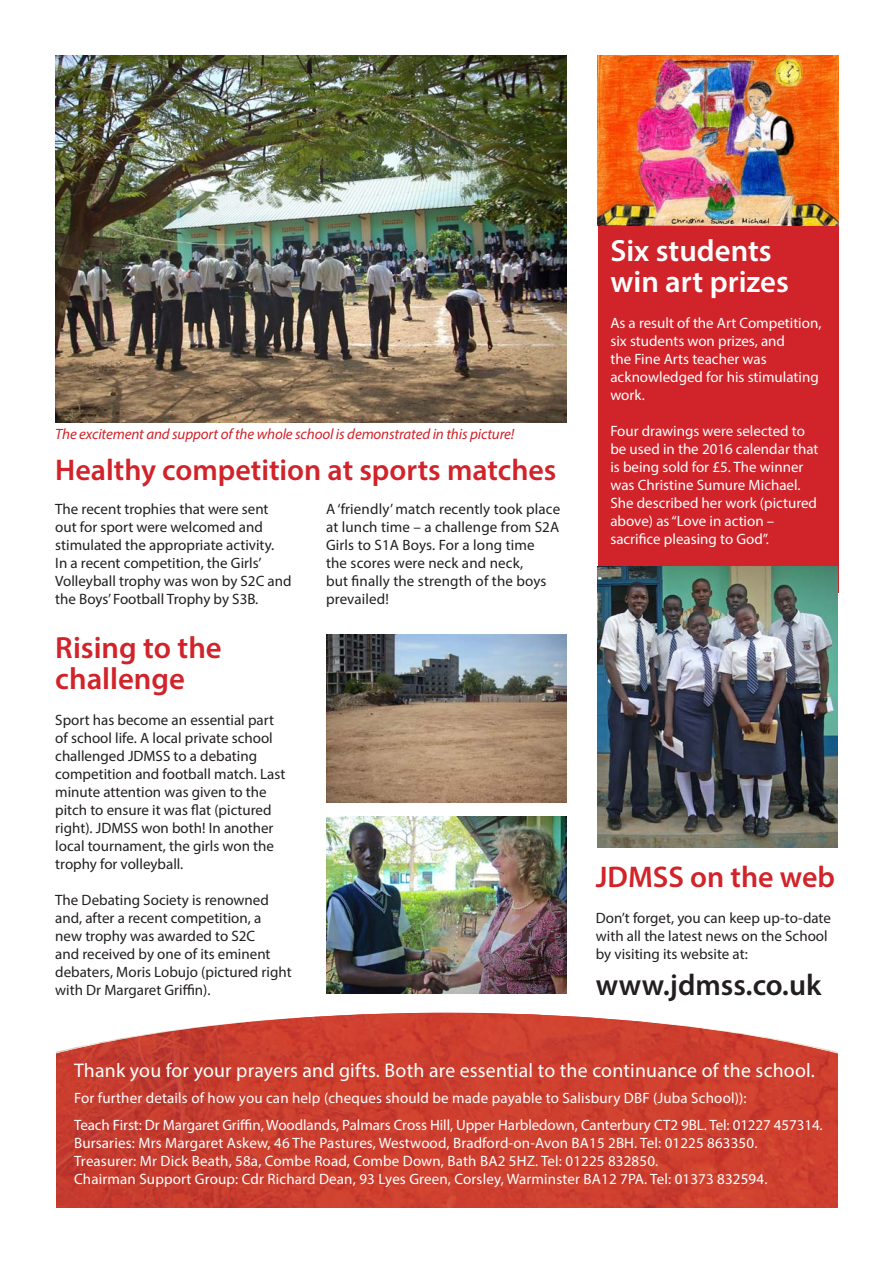
<style>
.page{position:relative;width:893px;height:1263px;background:#fff}
.page>*{position:absolute;margin:0;border:0;box-sizing:border-box;transform-origin:0 0}
.t1{font:600 30.75px/31.5px "Myriad Pro";color:#fff}
.t2{font:600 30.75px/31.5px "Myriad Pro";color:#d1232a}
.t3{font:600 30px "Myriad Pro";color:#d1232a}
.t4{font:600 30px "Myriad Pro";color:#231f20}
.t5{font:19.8px "Myriad Pro";letter-spacing:.01em;color:#fff}
.t6{font:15px/18px "Myriad Pro";color:#231f20}
.t7{font:15px/18px "Myriad Pro";color:#fff}
.t8{font:italic 15px "Myriad Pro";letter-spacing:-.01em;color:#d1232a}
</style>
<div class="page">
<img style="left:56px;top:1013px;width:782px;height:195px">
<img style="left:55px;top:55px;width:512px;height:367px">
<div style="left:598px;top:225px;width:241px;height:367px;background:#d1232a"></div>
<img style="left:598px;top:55px;width:241px;height:171px">
<img style="left:326px;top:817px;width:241px;height:177px">
<img style="left:598px;top:566px;width:240px;height:281px">
<img style="left:326px;top:635px;width:241px;height:168px">
<p class="t8" style="left:55px;top:424px;width:461px">The excitement and support of the whole school is demonstrated in this picture!</p>
<h2 class="t3" style="left:55px;top:450px;width:503px">Healthy competition at sports matches</h2>
<p class="t6" style="left:326px;top:500px;width:236px">A ‘friendly’ match recently took place at lunch time – a challenge from S2A<br>Girls to S1A Boys. For a long time<br>the scores were neck and neck,<br>but finally the strength of the boys prevailed!</p>
<p class="t6" style="left:55px;top:500px;width:238px">The recent trophies that were sent out for sport were welcomed and stimulated the appropriate activity.<br>In a recent competition, the Girls’ Volleyball trophy was won by S2C and the Boys’ Football Trophy by S3B.</p>
<h1 class="t2" style="left:55px;top:631px;width:168px">Rising to the challenge</h1>
<p class="t6" style="left:55px;top:711px;width:232px">Sport has become an essential part of school life. A local private school challenged JDMSS to a debating competition and football match. Last minute attention was given to the pitch to ensure it was flat (pictured right). JDMSS won both! In another local tournament, the girls won the trophy for volleyball.</p>
<p class="t6" style="left:55px;top:891px;width:238px">The Debating Society is renowned and, after a recent competition, a new trophy was awarded to S2C<br>and received by one of its eminent debaters, Moris Lobujo (pictured right with Dr Margaret Griffin).</p>
<h1 class="t1" style="left:610px;top:234px;width:180px">Six students win art prizes</h1>
<p class="t7" style="left:610px;top:314px;width:213px">As a result of the Art Competition, six students won prizes, and<br>the Fine Arts teacher was acknowledged for his stimulating work.</p>
<p class="t7" style="left:610px;top:422px;width:210px">Four drawings were selected to be used in the 2016 calendar that is being sold for £5. The winner was Christine Sumure Michael.<br>She described her work (pictured above) as “Love in action – sacrifice pleasing to God”.</p>
<h2 class="t3" style="left:596px;top:858px;width:241px">JDMSS on the web</h2>
<p class="t6" style="left:596px;top:909px;width:237px">Don’t forget, you can keep up-to-date with all the latest news on the School by visiting its website at:</p>
<h2 class="t4" style="left:596px;top:966px;width:227px">www.jdmss.co.uk</h2>
<h3 class="t5" style="left:74px;top:1058px;width:742px">Thank you for your prayers and gifts. Both are essential to the continuance of the school.</h3>
<p class="t7" style="left:74px;top:1085px;width:750px;line-height:26.5px">For further details of how you can help (cheques should be made payable to Salisbury DBF (Juba School)):<br>Teach First: Dr Margaret Griffin, Woodlands, Palmars Cross Hill, Upper Harbledown, Canterbury CT2 9BL. Tel: 01227 457314.</p>
<p class="t7" style="left:74px;top:1134px;width:695px">Bursaries: Mrs Margaret Askew, 46 The Pastures, Westwood, Bradford-on-Avon BA15 2BH. Tel: 01225 863350.<br>Treasurer: Mr Dick Beath, 58a, Combe Road, Combe Down, Bath BA2 5HZ. Tel: 01225 832850.<br>Chairman Support Group: Cdr Richard Dean, 93 Lyes Green, Corsley, Warminster BA12 7PA. Tel: 01373 832594.</p>
</div>
